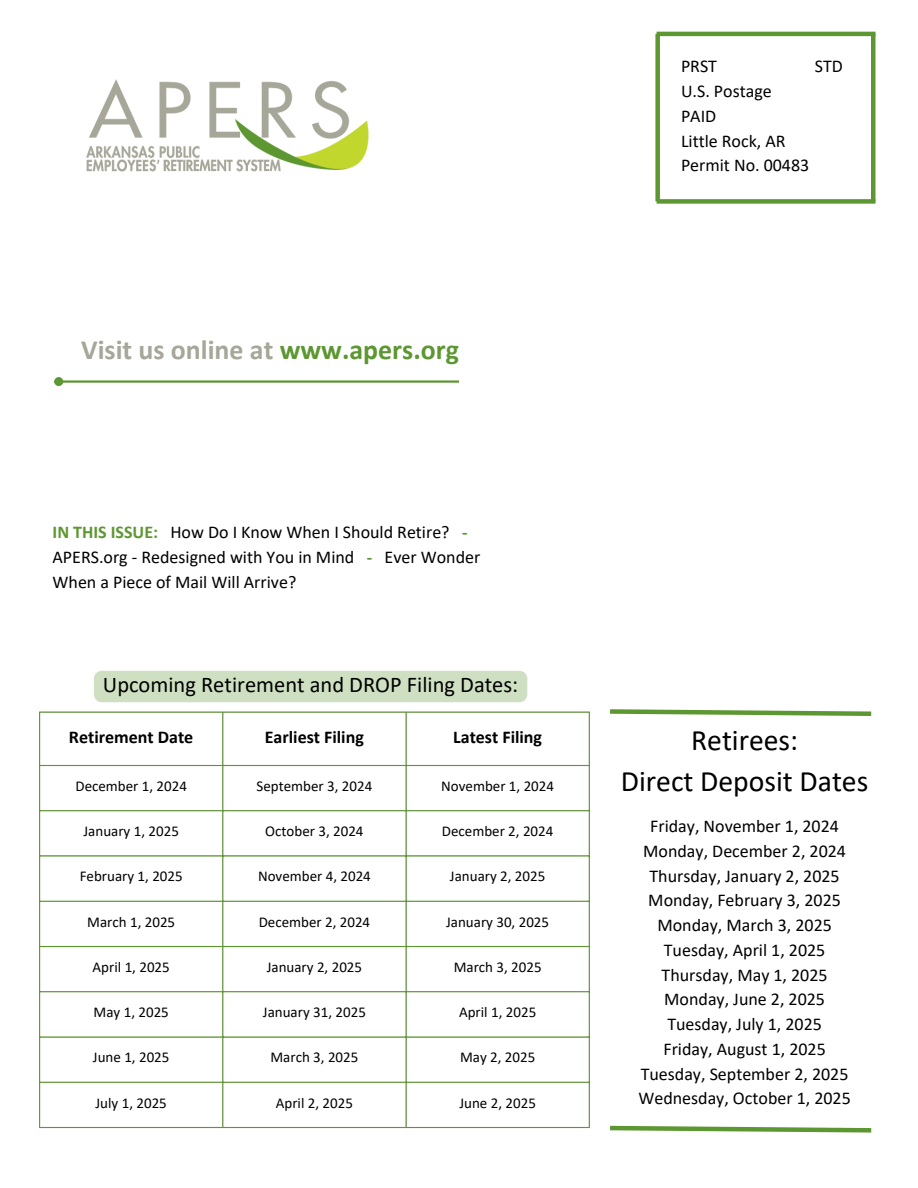
<style>
.page{position:relative;width:918px;height:1188px;background:#fff}
.page>*{position:absolute;margin:0;border:0;box-sizing:border-box;transform-origin:0 0}
.t1{font:29.7px/40.8px "Calibri";color:#000;text-align:center}
.t2{font:700 27.9px "Calibri";color:#a6a699}
.t3{font:22.5px "Calibri";color:#000}
.t4{font:18px/24.8px "Calibri";color:#000}
.t5{font:700 18px "Calibri";color:#000}
.t6{font:15px "Calibri";color:#000}
.s1{color:#5d9732}
.s2{font-weight:700;color:#5d9732}
</style>
<div class="page">
<img style="left:86px;top:79px;width:283px;height:93px">
<svg style="left:610px;top:709px;width:262px;height:7px"></svg>
<svg style="left:610px;top:1125px;width:262px;height:8px"></svg>
<hr style="left:63px;top:380px;width:396px;height:3px;background:#5d9732">
<div style="left:55px;top:378px;width:7px;height:7px;background:#5d9732;border-radius:50%"></div>
<div style="left:54px;top:377px;width:9px;height:9px;border:2px solid #5d9732;border-radius:50%"></div>
<div style="left:657px;top:199px;width:219px;height:5px;background:#5d9732"></div>
<hr style="left:657px;top:32px;width:219px;height:4px;background:#5d9732">
<div style="left:655px;top:34px;width:5px;height:167px;background:#5d9732"></div>
<hr style="left:871px;top:34px;width:4px;height:167px;background:#5d9732">
<hr style="left:39px;top:713px;width:1px;height:414px;background:#5d9732">
<hr style="left:222px;top:713px;width:1px;height:414px;background:#5d9732">
<hr style="left:406px;top:713px;width:1px;height:414px;background:#5d9732">
<hr style="left:589px;top:713px;width:1px;height:414px;background:#5d9732">
<hr style="left:39px;top:712px;width:551px;height:1px;background:#5d9732">
<hr style="left:39px;top:765px;width:551px;height:1px;background:#5d9732">
<hr style="left:39px;top:810px;width:551px;height:1px;background:#5d9732">
<hr style="left:39px;top:855px;width:551px;height:2px;background:#5d9732">
<hr style="left:39px;top:901px;width:551px;height:1px;background:#5d9732">
<hr style="left:39px;top:946px;width:551px;height:1px;background:#5d9732">
<hr style="left:39px;top:991px;width:551px;height:1px;background:#5d9732">
<hr style="left:39px;top:1036px;width:551px;height:2px;background:#5d9732">
<hr style="left:39px;top:1082px;width:551px;height:1px;background:#5d9732">
<hr style="left:39px;top:1127px;width:551px;height:1px;background:#5d9732">
<div style="left:94px;top:671px;width:433px;height:31px;background:#cee0c1"></div>
<p class="t2" style="left:81px;top:338px;width:379px">Visit us online at <span class="s1">www.apers.org</span></p>
<p class="t4" style="left:53px;top:522px;width:429px"><span class="s2">IN THIS ISSUE:</span> How Do I Know When I Should Retire? <span class="s2">-<br></span>APERS.org - Redesigned with You in Mind <span class="s2">-</span> Ever Wonder<br>When a Piece of Mail Will Arrive?</p>
<p class="t3" style="left:103px;top:675px;width:417px">Upcoming Retirement and DROP Filing Dates:</p>
<p class="t5" style="left:69px;top:730px;width:126px">Retirement Date</p>
<p class="t5" style="left:265px;top:730px;width:101px">Earliest Filing</p>
<p class="t5" style="left:453px;top:730px;width:90px">Latest Filing</p>
<p class="t6" style="left:75px;top:780px;width:113px">December 1, 2024</p>
<p class="t6" style="left:257px;top:780px;width:117px">September 3, 2024</p>
<h1 class="t6" style="left:441px;top:780px;width:114px">November 1, 2024</h1>
<p class="t6" style="left:84px;top:825px;width:97px">January 1, 2025</p>
<h3 class="t6" style="left:265px;top:825px;width:100px">October 3, 2024</h3>
<p class="t6" style="left:442px;top:825px;width:113px">December 2, 2024</p>
<p class="t6" style="left:80px;top:870px;width:105px">February 1, 2025</p>
<p class="t6" style="left:258px;top:870px;width:114px">November 4, 2024</p>
<p class="t6" style="left:450px;top:870px;width:97px">January 2, 2025</p>
<p class="t6" style="left:87px;top:915px;width:89px">March 1, 2025</p>
<p class="t6" style="left:259px;top:915px;width:113px">December 2, 2024</p>
<p class="t6" style="left:446px;top:915px;width:105px">January 30, 2025</p>
<p class="t6" style="left:93px;top:961px;width:79px">April 1, 2025</p>
<p class="t6" style="left:267px;top:961px;width:97px">January 2, 2025</p>
<p class="t6" style="left:454px;top:961px;width:89px">March 3, 2025</p>
<p class="t6" style="left:94px;top:1006px;width:77px">May 1, 2025</p>
<p class="t6" style="left:263px;top:1006px;width:105px">January 31, 2025</p>
<p class="t6" style="left:459px;top:1006px;width:79px">April 1, 2025</p>
<p class="t6" style="left:93px;top:1051px;width:78px">June 1, 2025</p>
<p class="t6" style="left:270px;top:1051px;width:89px">March 3, 2025</p>
<p class="t6" style="left:460px;top:1051px;width:77px">May 2, 2025</p>
<p class="t6" style="left:96px;top:1096px;width:73px">July 1, 2025</p>
<p class="t6" style="left:276px;top:1096px;width:79px">April 2, 2025</p>
<p class="t6" style="left:459px;top:1096px;width:78px">June 2, 2025</p>
<p class="t4" style="left:681px;top:55px;width:38px">PRST</p>
<p class="t4" style="left:815px;top:55px;width:30px">STD</p>
<p class="t4" style="left:681px;top:80px;width:92px">U.S. Postage</p>
<p class="t4" style="left:681px;top:105px;width:37px">PAID</p>
<p class="t4" style="left:681px;top:130px;width:106px">Little Rock, AR</p>
<p class="t4" style="left:681px;top:154px;width:130px">Permit No. 00483</p>
<p class="t1" style="left:621px;top:723px;width:249px">Retirees:<br>Direct Deposit Dates</p>
<p class="t4" style="left:650px;top:815px;width:190px">Friday, November 1, 2024</p>
<p class="t4" style="left:643px;top:840px;width:204px">Monday, December 2, 2024</p>
<p class="t4" style="left:650px;top:865px;width:192px">Thursday, January 2, 2025</p>
<p class="t4" style="left:648px;top:890px;width:194px">Monday, February 3, 2025</p>
<p class="t4" style="left:657px;top:914px;width:176px">Monday, March 3, 2025</p>
<p class="t4" style="left:664px;top:939px;width:163px">Tuesday, April 1, 2025</p>
<p class="t4" style="left:662px;top:964px;width:168px">Thursday, May 1, 2025</p>
<p class="t4" style="left:664px;top:989px;width:162px">Monday, June 2, 2025</p>
<h2 class="t4" style="left:667px;top:1013px;width:156px">Tuesday, July 1, 2025</h2>
<p class="t4" style="left:663px;top:1038px;width:164px">Friday, August 1, 2025</p>
<p class="t4" style="left:641px;top:1063px;width:209px">Tuesday, September 2, 2025</p>
<p class="t4" style="left:638px;top:1088px;width:214px">Wednesday, October 1, 2025</p>
</div>
